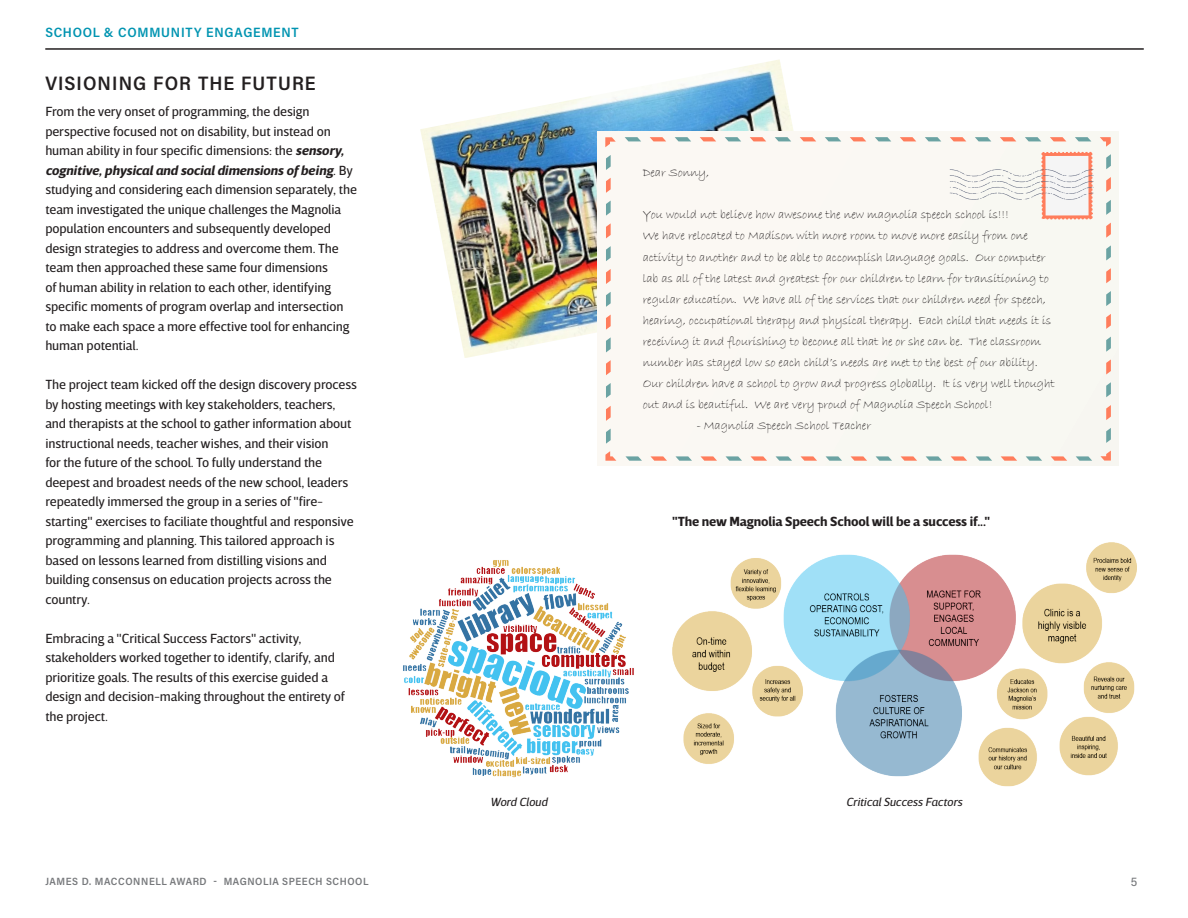
<style>
.page{position:relative;width:1188px;height:918px;background:#fff}
.page>*{position:absolute;margin:0;border:0;box-sizing:border-box;transform-origin:0 0}
.t1{font:19.5px "Acumin Variable Concept";letter-spacing:.055em;color:#231f20}
.t2{font:13.5px/19.5px "Breve Sans Text";letter-spacing:-.01em;color:#231f20}
.t3{font:700 13.5px "Breve Sans Text";letter-spacing:-.01em;color:#231f20}
.t4{font:13.5px "Acumin Variable Concept";letter-spacing:.055em;color:#0194b1}
.t5{font:12.6px/21.1px "Bradley Hand ITC";letter-spacing:-.01em;color:#231f20}
.t6{font:italic 12px "Breve Sans Text";letter-spacing:-.01em;color:#231f20}
.t7{font:12px "Acumin Variable Concept";color:#76787b}
.t8{font:10.5px "Acumin Variable Concept";letter-spacing:.05em;color:#76787b}
.s1{font-weight:700;font-style:italic}
</style>
<div class="page">
<hr style="left:45px;top:49px;width:1099px;height:1px;background:#231f20">
<img style="left:420px;top:59px;width:404px;height:299px">
<div style="left:598px;top:132px;width:520px;height:334px;background:#faf8f3"></div>
<svg style="left:606px;top:406px;width:5px;height:15px"></svg>
<svg style="left:606px;top:360px;width:5px;height:15px"></svg>
<svg style="left:606px;top:315px;width:5px;height:15px"></svg>
<svg style="left:606px;top:269px;width:5px;height:15px"></svg>
<svg style="left:606px;top:223px;width:5px;height:15px"></svg>
<svg style="left:606px;top:178px;width:5px;height:15px"></svg>
<svg style="left:605px;top:137px;width:11px;height:10px"></svg>
<svg style="left:650px;top:137px;width:16px;height:4px"></svg>
<svg style="left:700px;top:137px;width:16px;height:4px"></svg>
<svg style="left:750px;top:137px;width:16px;height:4px"></svg>
<svg style="left:800px;top:137px;width:16px;height:4px"></svg>
<svg style="left:850px;top:137px;width:16px;height:4px"></svg>
<svg style="left:900px;top:137px;width:16px;height:4px"></svg>
<svg style="left:950px;top:137px;width:16px;height:4px"></svg>
<svg style="left:1000px;top:137px;width:16px;height:4px"></svg>
<svg style="left:1050px;top:137px;width:16px;height:4px"></svg>
<svg style="left:1100px;top:137px;width:11px;height:10px"></svg>
<svg style="left:1106px;top:177px;width:5px;height:15px"></svg>
<svg style="left:1106px;top:223px;width:5px;height:15px"></svg>
<svg style="left:1106px;top:268px;width:5px;height:15px"></svg>
<svg style="left:1106px;top:314px;width:5px;height:15px"></svg>
<svg style="left:1106px;top:359px;width:5px;height:16px"></svg>
<svg style="left:1106px;top:405px;width:5px;height:15px"></svg>
<svg style="left:1100px;top:451px;width:11px;height:10px"></svg>
<svg style="left:1051px;top:456px;width:16px;height:5px"></svg>
<svg style="left:1001px;top:456px;width:16px;height:5px"></svg>
<svg style="left:951px;top:456px;width:16px;height:5px"></svg>
<svg style="left:901px;top:456px;width:16px;height:5px"></svg>
<svg style="left:851px;top:456px;width:16px;height:5px"></svg>
<svg style="left:801px;top:456px;width:16px;height:5px"></svg>
<svg style="left:751px;top:456px;width:16px;height:5px"></svg>
<svg style="left:701px;top:456px;width:16px;height:5px"></svg>
<svg style="left:650px;top:456px;width:17px;height:5px"></svg>
<svg style="left:605px;top:451px;width:11px;height:10px"></svg>
<svg style="left:606px;top:429px;width:5px;height:15px"></svg>
<svg style="left:606px;top:383px;width:5px;height:15px"></svg>
<svg style="left:606px;top:337px;width:5px;height:15px"></svg>
<svg style="left:606px;top:292px;width:5px;height:15px"></svg>
<svg style="left:606px;top:246px;width:5px;height:15px"></svg>
<svg style="left:606px;top:201px;width:5px;height:15px"></svg>
<svg style="left:606px;top:155px;width:5px;height:15px"></svg>
<svg style="left:625px;top:137px;width:16px;height:4px"></svg>
<svg style="left:675px;top:137px;width:16px;height:4px"></svg>
<svg style="left:725px;top:137px;width:16px;height:4px"></svg>
<svg style="left:775px;top:137px;width:16px;height:4px"></svg>
<svg style="left:825px;top:137px;width:16px;height:4px"></svg>
<svg style="left:875px;top:137px;width:16px;height:4px"></svg>
<svg style="left:925px;top:137px;width:16px;height:4px"></svg>
<svg style="left:975px;top:137px;width:16px;height:4px"></svg>
<svg style="left:1025px;top:137px;width:16px;height:4px"></svg>
<svg style="left:1075px;top:137px;width:16px;height:4px"></svg>
<svg style="left:1106px;top:154px;width:5px;height:15px"></svg>
<svg style="left:1106px;top:200px;width:5px;height:15px"></svg>
<svg style="left:1106px;top:245px;width:5px;height:15px"></svg>
<svg style="left:1106px;top:291px;width:5px;height:15px"></svg>
<svg style="left:1106px;top:337px;width:5px;height:15px"></svg>
<svg style="left:1106px;top:382px;width:5px;height:15px"></svg>
<svg style="left:1106px;top:428px;width:5px;height:15px"></svg>
<svg style="left:1076px;top:456px;width:16px;height:5px"></svg>
<svg style="left:1026px;top:456px;width:16px;height:5px"></svg>
<svg style="left:976px;top:456px;width:16px;height:5px"></svg>
<svg style="left:926px;top:456px;width:16px;height:5px"></svg>
<svg style="left:876px;top:456px;width:16px;height:5px"></svg>
<svg style="left:826px;top:456px;width:16px;height:5px"></svg>
<svg style="left:776px;top:456px;width:16px;height:5px"></svg>
<svg style="left:726px;top:456px;width:16px;height:5px"></svg>
<svg style="left:675px;top:456px;width:17px;height:5px"></svg>
<svg style="left:625px;top:456px;width:17px;height:5px"></svg>
<svg style="left:950px;top:151px;width:143px;height:69px"></svg>
<img style="left:673px;top:543px;width:464px;height:244px">
<img style="left:403px;top:560px;width:231px;height:218px">
<p class="t4" style="left:45px;top:23px;width:255px">SCHOOL &amp; COMMUNITY ENGAGEMENT</p>
<p class="t1" style="left:45px;top:70px;width:272px">VISIONING FOR THE FUTURE</p>
<p class="t2" style="left:45px;top:102px;width:313px">From the very onset of programming, the design perspective focused not on disability, but instead on human ability in four specific dimensions: the <span class="s1">sensory, cognitive, physical and social dimensions of being</span>. By studying and considering each dimension separately, the team investigated the unique challenges the Magnolia population encounters and subsequently developed design strategies to address and overcome them. The team then approached these same four dimensions<br>of human ability in relation to each other, identifying specific moments of program overlap and intersection to make each space a more effective tool for enhancing human potential.</p>
<p class="t2" style="left:45px;top:375px;width:313px">The project team kicked off the design discovery process by hosting meetings with key stakeholders, teachers, and therapists at the school to gather information about instructional needs, teacher wishes, and their vision<br>for the future of the school. To fully understand the deepest and broadest needs of the new school, leaders repeatedly immersed the group in a series of "fire&shy;starting" exercises to faciliate thoughtful and responsive programming and planning. This tailored approach is based on lessons learned from distilling visions and building consensus on education projects across the country.</p>
<p class="t2" style="left:45px;top:628px;width:301px">Embracing a "Critical Success Factors" activity, stakeholders worked together to identify, clarify, and prioritize goals. The results of this exercise guided a design and decision-making throughout the entirety of the project.</p>
<p class="t5" style="left:643px;top:162px;width:68px">Dear Sonny,</p>
<p class="t5" style="left:643px;top:205px;width:368px">You would not believe how awesome the new magnolia speech school is!!!</p>
<p class="t5" style="left:643px;top:226px;width:414px">We have relocated to Madison with more room to move more easily from one activity to another and to be able to accomplish language goals. Our computer lab as all of the latest and greatest for our children to learn for transitioning to regular education. We have all of the services that our children need for speech, hearing, occupational therapy and physical therapy. Each child that needs it is receiving it and flourishing to become all that he or she can be. The classroom number has stayed low so each child’s needs are met to the best of our ability.<br>Our children have a school to grow and progress globally. It is very well thought out and is beautiful. We are very proud of Magnolia Speech School!</p>
<p class="t5" style="left:697px;top:415px;width:176px">- Magnolia Speech School Teacher</p>
<p class="t3" style="left:672px;top:513px;width:320px">"The new Magnolia Speech School will be a success if..."</p>
<p class="t6" style="left:490px;top:796px;width:59px">Word Cloud</p>
<p class="t6" style="left:846px;top:796px;width:118px">Critical Success Factors</p>
<p class="t8" style="left:45px;top:875px;width:325px">JAMES D. MACCONNELL AWARD - MAGNOLIA SPEECH SCHOOL</p>
<p class="t7" style="left:1131px;top:874px;width:8px">5</p>
</div>
